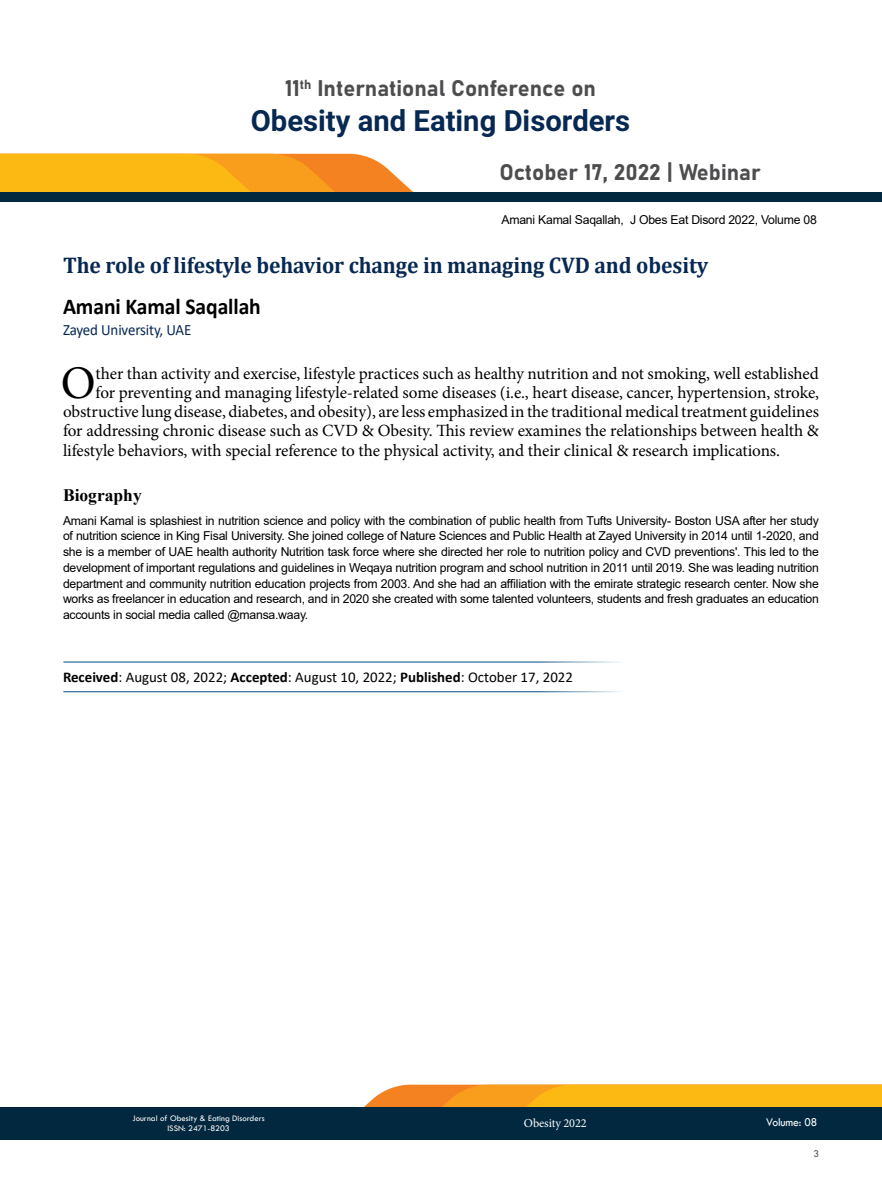
<style>
.page{position:relative;width:882px;height:1197px;background:#fff}
.page>*{position:absolute;margin:0;border:0;box-sizing:border-box;transform-origin:0 0}
.t1{font:46.73px "Minion Pro";color:#000}
.t2{font:700 29.22px "Roboto";color:#072852}
.t3{font:700 22.75px "Cambria";letter-spacing:-.005em;color:#072852;scale:.95 1}
.t4{font:700 22.75px "Calibri";letter-spacing:-.005em;color:#000;scale:.95 1}
.t5{font:22.4px "Bahnschrift";color:#4d4d4f}
.t6{font:700 17.5px "Times New Roman";color:#000}
.t7{font:17.15px "Minion Pro";letter-spacing:-.005em;color:#000}
.t8{font:15.75px "Calibri";letter-spacing:-.01em;color:#072852;scale:.95 1}
.t9{font:14.88px "Calibri";color:#000}
.t10{font:12.25px/15.8px "Arial";letter-spacing:-.02em;color:#000;text-align:justify}
.t11{font:12.25px "Minion Pro";letter-spacing:-.01em;color:#fff}
.t12{font:12.25px "Tw Cen";letter-spacing:-.01em;color:#fff;scale:.95 1}
.t13{font:10.5px "Tw Cen";color:#4d4d4f;scale:.95 1}
.t14{font:8.75px/10.5px "Tw Cen";color:#fff;text-align:center}
.s1{font-weight:700}
</style>
<div class="page">
<svg style="left:364px;top:1085px;width:518px;height:22px;background:#fbae1d"></svg>
<div style="left:0;top:1107px;width:882px;height:33px;background:#02283f"></div>
<svg style="left:0;top:154px;width:413px;height:38px;background:#faac24"></svg>
<div style="left:0;top:192px;width:882px;height:10px;background:#02283f"></div>
<hr style="left:63px;top:662px;width:595px;height:1px;background:#004b84">
<hr style="left:63px;top:691px;width:595px;height:1px;background:#004b84">
<h3 class="t5" style="left:285px;top:71px;width:312px">11<sup>th</sup> International Conference on</h3>
<h2 class="t2" style="left:251px;top:100px;width:381px">Obesity and Eating Disorders</h2>
<h3 class="t5" style="left:499px;top:156px;width:263px">October 17, 2022 | Webinar</h3>
<p class="t10" style="left:502px;top:212px;width:317px">Amani Kamal Saqallah, J Obes Eat Disord 2022, Volume 08</p>
<h3 class="t3" style="left:63px;top:249px;width:681px">The role of lifestyle behavior change in managing CVD and obesity</h3>
<h3 class="t4" style="left:63px;top:290px;width:210px">Amani Kamal Saqallah</h3>
<p class="t8" style="left:63px;top:318px;width:137px">Zayed University, UAE</p>
<h1 class="t1" style="left:61px;top:352px;width:36px">O</h1>
<h3 class="t7" style="left:96px;top:362px;width:725px">ther than activity and exercise, lifestyle practices such as healthy nutrition and not smoking, well established</h3>
<h3 class="t7" style="left:96px;top:381px;width:725px">for preventing and managing lifestyle-related some diseases (i.e., heart disease, cancer, hypertension, stroke,</h3>
<h3 class="t7" style="left:63px;top:400px;width:758px">obstructive lung disease, diabetes, and obesity), are less emphasized in the traditional medical treatment guidelines</h3>
<h3 class="t7" style="left:63px;top:419px;width:758px">for addressing chronic disease such as CVD &amp; Obesity. This review examines the relationships between health &amp;</h3>
<h3 class="t7" style="left:63px;top:439px;width:719px">lifestyle behaviors, with special reference to the physical activity, and their clinical &amp; research implications.</h3>
<h3 class="t6" style="left:63px;top:483px;width:80px">Biography</h3>
<p class="t10" style="left:63px;top:512px;width:757px">Amani Kamal is splashiest in nutrition science and policy with the combination of public health from Tufts University- Boston USA after her study of nutrition science in King Fisal University. She joined college of Nature Sciences and Public Health at Zayed University in 2014 until 1-2020, and she is a member of UAE health authority Nutrition task force where she directed her role to nutrition policy and CVD preventions'. This led to the development of important regulations and guidelines in Weqaya nutrition program and school nutrition in 2011 until 2019. She was leading nutrition department and community nutrition education projects from 2003. And she had an affiliation with the emirate strategic research center. Now she works as freelancer in education and research, and in 2020 she created with some talented volunteers, students and fresh graduates an education accounts in social media called @mansa.waay.</p>
<p class="t9" style="left:63px;top:667px;width:511px"><span class="s1">Received</span>: August 08, 2022; <span class="s1">Accepted</span>: August 10, 2022; <span class="s1">Published</span>: October 17, 2022</p>
<p class="t14" style="left:132px;top:1112px;width:134px">Journal of Obesity &amp; Eating Disorders<br>ISSN: 2471-8203</p>
<p class="t11" style="left:524px;top:1115px;width:64px">Obesity 2022</p>
<p class="t12" style="left:766px;top:1115px;width:55px">Volume: 08</p>
<p class="t13" style="left:813px;top:1147px;width:7px">3</p>
</div>
